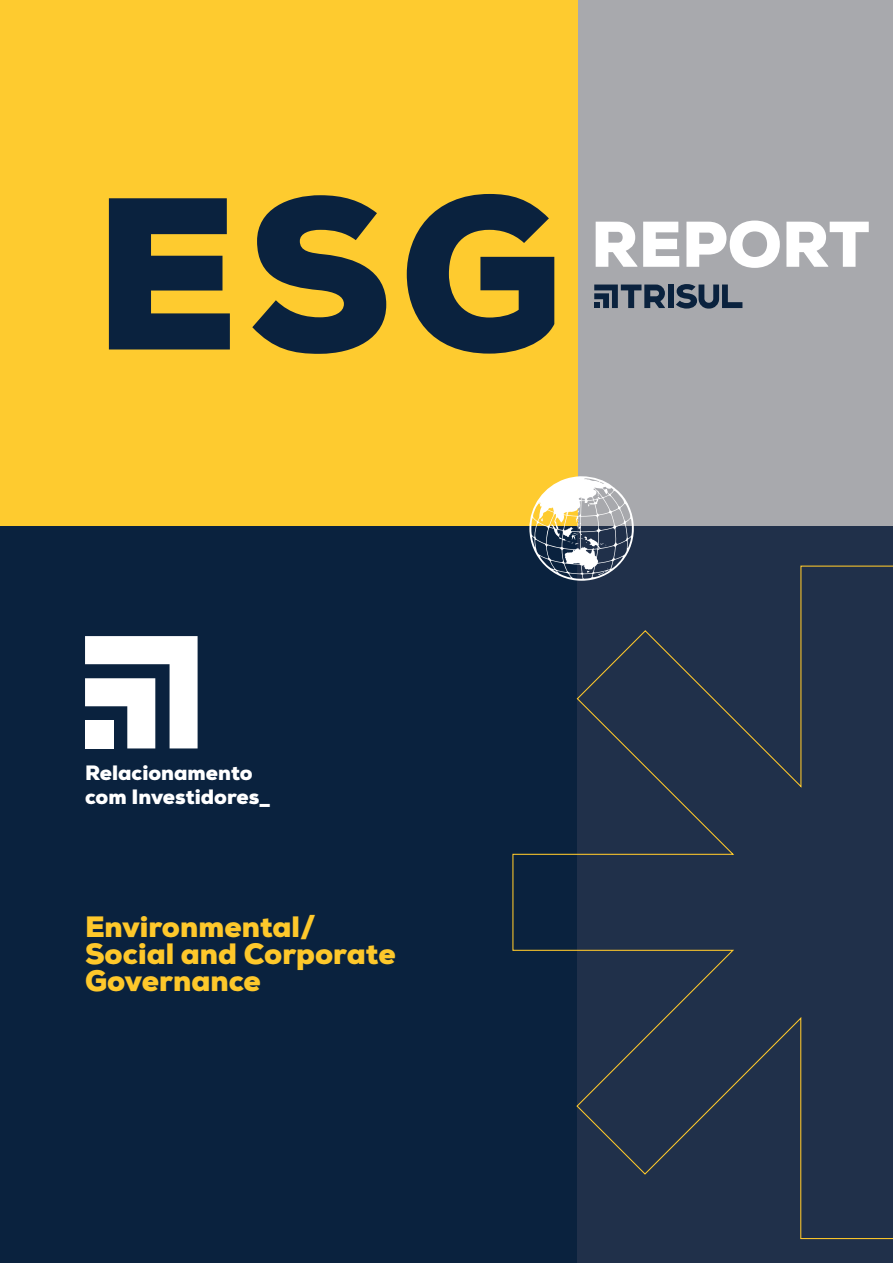
<style>
.page{position:relative;width:893px;height:1263px;background:#fff}
.page>*{position:absolute;margin:0;border:0;box-sizing:border-box;transform-origin:0 0}
.Cover_Title{font:900 216px "Nexa";color:#0a223e}
.Cover_Title-2{font:900 64.5px "Nexa";color:#fff}
.t1{font:900 29.4px/27.2px "Nexa";color:#fec82b}
.t2{font:900 20.7px "Nexa";color:#fff}
</style>
<div class="page">
<div style="left:578px;top:0;width:315px;height:527px;background:#a8a9ad"></div>
<div style="left:0;top:0;width:578px;height:527px;background:#fecb2f"></div>
<div style="left:0;top:527px;width:578px;height:736px;background:#0a223e"></div>
<div style="left:578px;top:527px;width:315px;height:736px;background:#20304a"></div>
<svg style="left:512px;top:565px;width:381px;height:674px"></svg>
<svg style="left:529px;top:476px;width:105px;height:105px"></svg>
<svg style="left:85px;top:636px;width:113px;height:112px"></svg>
<div style="left:668px;top:285px;width:6px;height:23px;background:#0a223e"></div>
<svg style="left:676px;top:284px;width:66px;height:25px"></svg>
<svg style="left:594px;top:284px;width:71px;height:24px"></svg>
<p class="Cover_Title" style="left:94px;top:135px;width:471px">ESG</p>
<p class="Cover_Title-2" style="left:591px;top:203px;width:280px">REPORT</p>
<p class="t2" style="left:85px;top:759px;width:169px">Relacionamento</p>
<p class="t2" style="left:85px;top:784px;width:186px">com Investidores_</p>
<p class="t1" style="left:85px;top:913px;width:232px">Environmental/</p>
<p class="t1" style="left:85px;top:940px;width:312px">Social and Corporate<br>Governance</p>
</div>
